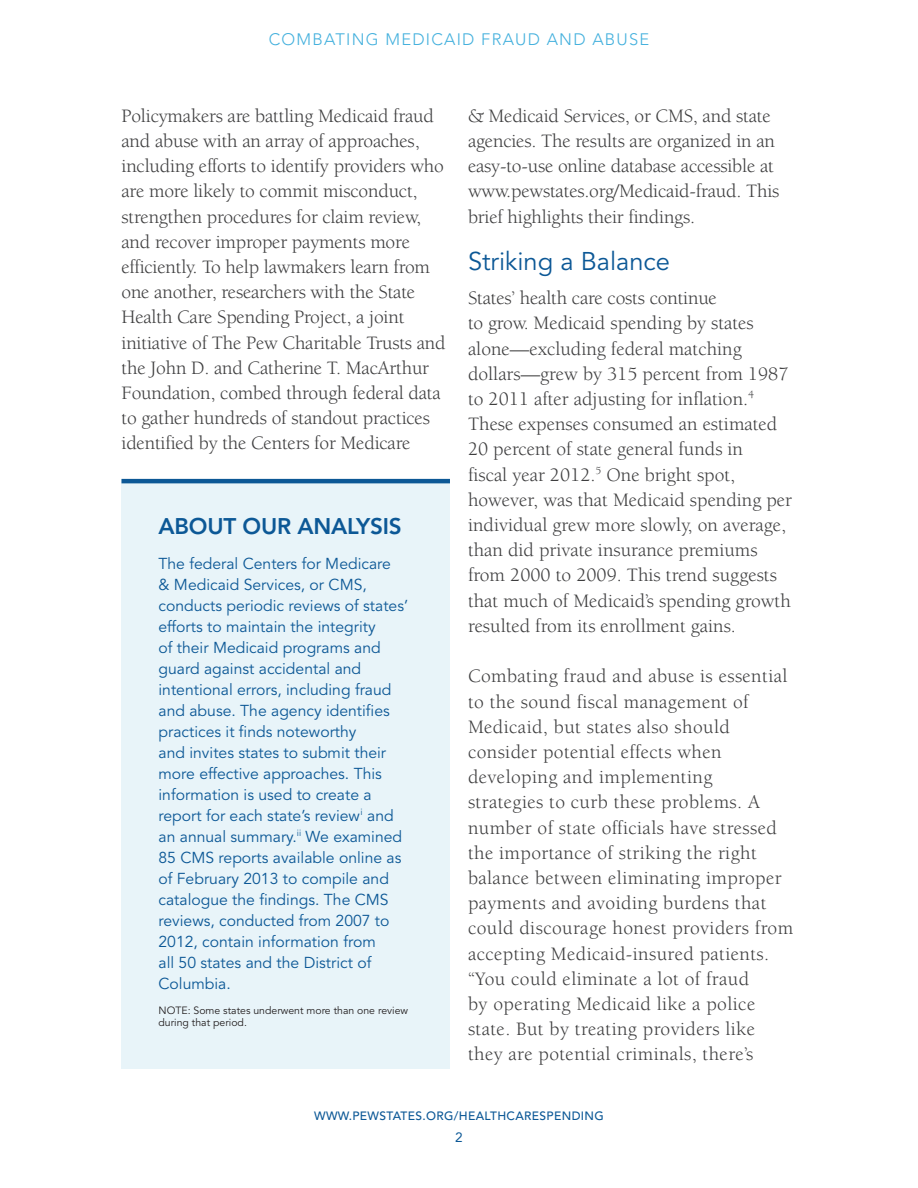
<style>
.page{position:relative;width:918px;height:1188px;background:#fff}
.page>*{position:absolute;margin:0;border:0;box-sizing:border-box;transform-origin:0 0}
.t1{font:25.5px "Avenir LT Std";color:#0c5896}
.SIDEBAR_H1{font:800 22.5px "Avenir LT Std";letter-spacing:-.01em;color:#0c5896}
.BODY_text{font:19.5px/25.2px "Berkeley Std";color:#3e3e3f}
.BODY_text-2{font:19.5px/25.2px "Berkeley Std";letter-spacing:.02em;color:#3e3e3f}
.SECTION_header{font:300 16.5px "Avenir LT Std";letter-spacing:.075em;color:#43b0dd}
.SIDEBAR_text{font:15.75px/21px "Avenir LT Std";color:#0c5896}
.FOOTER_pagenumber_le{font:13.5px "Avenir LT Std";color:#0c5896}
.FOOTER_left{font:500 12px "Avenir LT Std";letter-spacing:.03em;color:#0c5896}
.SIDEBAR_text-2{font:10.5px/12px "Avenir LT Std";color:#231f20}
</style>
<div class="page">
<div style="left:122px;top:479px;width:328px;height:589px;background:#e8f4f9"></div>
<hr style="left:122px;top:479px;width:328px;height:4px;background:#0c5896">
<p class="SECTION_header" style="left:269px;top:30px;width:382px">COMBATING MEDICAID FRAUD AND ABUSE</p>
<p class="BODY_text" style="left:122px;top:103px;width:326px">Policymakers are battling Medicaid fraud and abuse with an array of approaches, including efforts to identify providers who are more likely to commit misconduct, strengthen procedures for claim review, and recover improper payments more efficiently. To help lawmakers learn from one another, researchers with the State Health Care Spending Project, a joint initiative of The Pew Charitable Trusts and the John D. and Catherine T. MacArthur Foundation, combed through federal data to gather hundreds of standout practices identified by the Centers for Medicare</p>
<p class="BODY_text" style="left:468px;top:103px;width:313px">&amp; Medicaid Services, or CMS, and state agencies. The results are organized in an easy-to-use online database accessible at www.pewstates.org/Medicaid-fraud. This brief highlights their findings.</p>
<h1 class="t1" style="left:468px;top:247px;width:204px">Striking a Balance</h1>
<p class="BODY_text" style="left:468px;top:285px;width:326px">States’ health care costs continue<br>to grow. Medicaid spending by states alone—excluding federal matching dollars—grew by 315 percent from 1987 to 2011 after adjusting for inflation.<sup>4<br></sup>These expenses consumed an estimated 20 percent of state general funds in<br>fiscal year 2012.<sup>5</sup> One bright spot, however, was that Medicaid spending per individual grew more slowly, on average, than did private insurance premiums from 2000 to 2009. This trend suggests that much of Medicaid’s spending growth resulted from its enrollment gains.</p>
<p class="BODY_text-2" style="left:468px;top:664px;width:327px">Combating fraud and abuse is essential to the sound fiscal management of Medicaid, but states also should consider potential effects when developing and implementing<br>strategies to curb these problems. A number of state officials have stressed the importance of striking the right balance between eliminating improper payments and avoiding burdens that could discourage honest providers from accepting Medicaid-insured patients. “You could eliminate a lot of fraud<br>by operating Medicaid like a police state. But by treating providers like they are potential criminals, there’s</p>
<p class="SIDEBAR_H1" style="left:159px;top:513px;width:245px">ABOUT OUR ANALYSIS</p>
<p class="SIDEBAR_text" style="left:159px;top:553px;width:251px">The federal Centers for Medicare<br>&amp; Medicaid Services, or CMS, conducts periodic reviews of states’ efforts to maintain the integrity<br>of their Medicaid programs and guard against accidental and intentional errors, including fraud and abuse. The agency identifies practices it finds noteworthy<br>and invites states to submit their more effective approaches. This information is used to create a report for each state’s review<sup>i</sup> and an annual summary.<sup>ii</sup> We examined<br>85 CMS reports available online as of February 2013 to compile and catalogue the findings. The CMS reviews, conducted from 2007 to<br>2012, contain information from<br>all 50 states and the District of<br>Columbia.</p>
<p class="SIDEBAR_text-2" style="left:159px;top:1005px;width:251px">NOTE: Some states underwent more than one review during that period.</p>
<p class="FOOTER_left" style="left:314px;top:1109px;width:291px">WWW.PEWSTATES.ORG/HEALTHCARESPENDING</p>
<p class="FOOTER_pagenumber_le" style="left:455px;top:1130px;width:9px">2</p>
</div>
